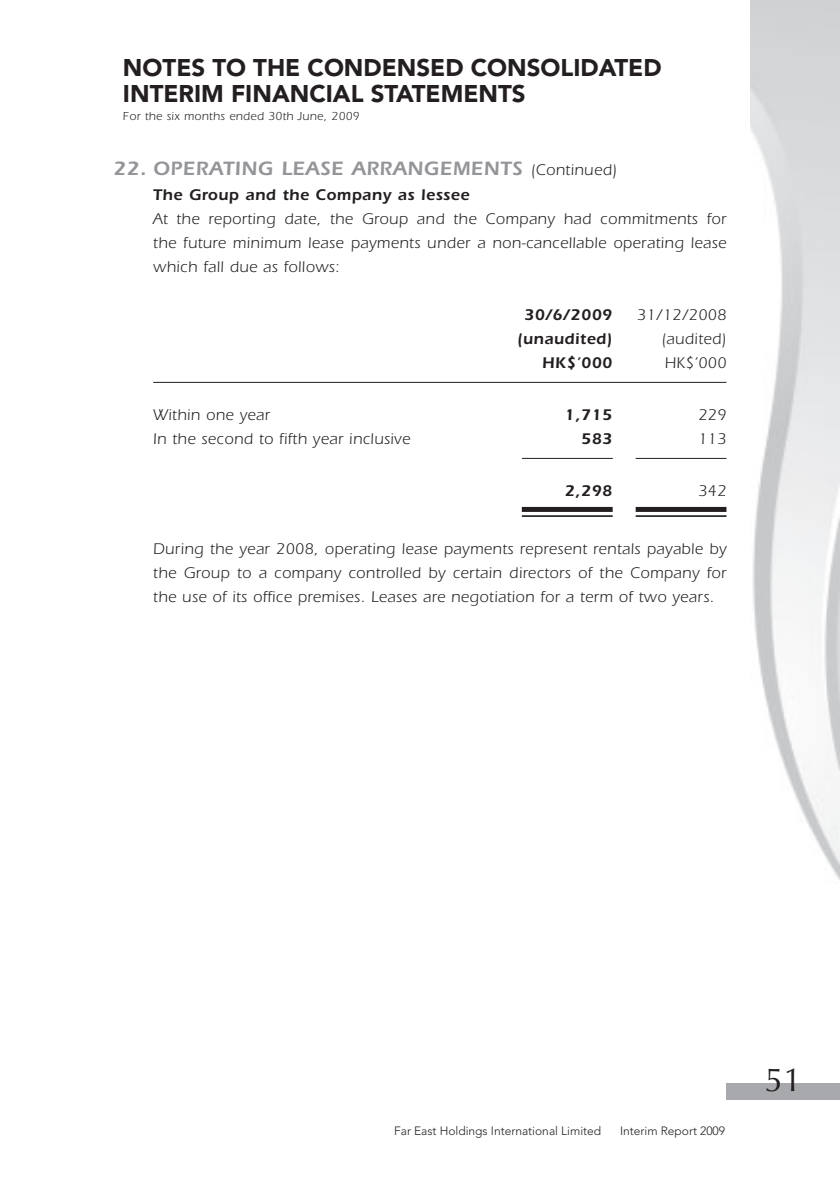
<style>
.page{position:relative;width:840px;height:1191px;background:#fff}
.page>*{position:absolute;margin:0;border:0;box-sizing:border-box;transform-origin:0 0}
.t1{font:33px "Optima LT Std";color:#231f20}
.t2{font:900 24px/26px "Avenir LT Std";color:#231f20}
.t3{font:600 20px "ITC Eras Std";letter-spacing:.03em;color:#939598}
.t4{font:16px/24px "ITC Eras Std";letter-spacing:.03em;color:#231f20;text-align:justify}
.t5{font:600 16px "ITC Eras Std";letter-spacing:.03em;color:#231f20}
.t6{font:300 12px "Avenir LT Std";color:#231f20}
.t7{font:12px "ITC Eras Std";letter-spacing:.03em;color:#231f20}
.s1{font-weight:400;font-size:16px;color:#231f20}
</style>
<div class="page">
<img style="left:750px;top:0;width:89px;height:880px">
<div style="left:726px;top:1083px;width:113px;height:17px;background:#a8a9ad"></div>
<hr style="left:153px;top:382px;width:573px;height:1px;background:#231f20">
<hr style="left:521px;top:458px;width:91px;height:1px;background:#231f20">
<hr style="left:635px;top:458px;width:91px;height:1px;background:#231f20">
<div style="left:521px;top:507px;width:91px;height:5px;background:#231f20"></div>
<hr style="left:521px;top:515px;width:91px;height:2px;background:#231f20">
<div style="left:635px;top:507px;width:91px;height:5px;background:#231f20"></div>
<hr style="left:635px;top:515px;width:91px;height:2px;background:#231f20">
<h2 class="t2" style="left:123px;top:55px;width:540px">NOTES TO THE CONDENSED CONSOLIDATED<br>INTERIM FINANCIAL STATEMENTS</h2>
<p class="t7" style="left:123px;top:112px;width:238px">For the six months ended 30th June, 2009</p>
<p class="t3" style="left:113px;top:161px;width:504px">22. OPERATING LEASE ARRANGEMENTS <span class="s1">(Continued)</span></p>
<p class="t5" style="left:153px;top:189px;width:317px">The Group and the Company as lessee</p>
<p class="t4" style="left:153px;top:208px;width:574px">At the reporting date, the Group and the Company had commitments for the future minimum lease payments under a non-cancellable operating lease which fall due as follows:</p>
<p class="t5" style="left:524px;top:309px;width:90px">30/6/2009</p>
<p class="t4" style="left:636px;top:304px;width:91px">31/12/2008</p>
<p class="t5" style="left:516px;top:333px;width:97px">(unaudited)</p>
<p class="t4" style="left:661px;top:328px;width:66px">(audited)</p>
<p class="t5" style="left:542px;top:357px;width:72px">HK$’000</p>
<p class="t4" style="left:664px;top:352px;width:63px">HK$’000</p>
<p class="t4" style="left:153px;top:404px;width:118px">Within one year</p>
<p class="t5" style="left:564px;top:409px;width:49px">1,715</p>
<p class="t4" style="left:698px;top:404px;width:30px">229</p>
<p class="t4" style="left:153px;top:428px;width:258px">In the second to fifth year inclusive</p>
<p class="t5" style="left:580px;top:433px;width:33px">583</p>
<p class="t4" style="left:698px;top:428px;width:30px">113</p>
<p class="t5" style="left:564px;top:485px;width:49px">2,298</p>
<p class="t4" style="left:698px;top:480px;width:30px">342</p>
<p class="t4" style="left:153px;top:538px;width:574px">During the year 2008, operating lease payments represent rentals payable by the Group to a company controlled by certain directors of the Company for the use of its office premises. Leases are negotiation for a term of two years.</p>
<p class="t6" style="left:394px;top:1123px;width:208px">Far East Holdings International Limited</p>
<p class="t6" style="left:619px;top:1123px;width:106px">Interim Report 2009</p>
<h1 class="t1" style="left:764px;top:1067px;width:38px">51</h1>
</div>
